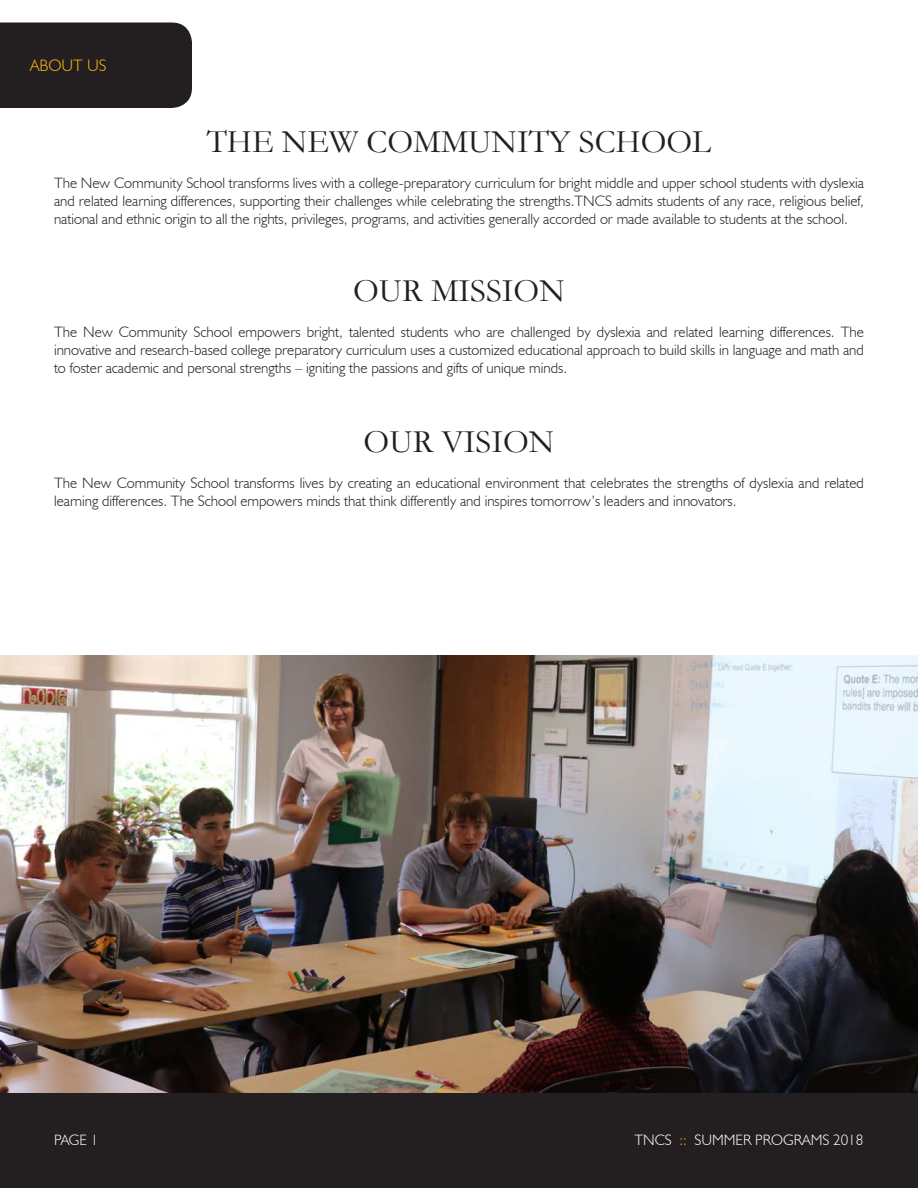
<style>
.page{position:relative;width:918px;height:1188px;background:#fff}
.page>*{position:absolute;margin:0;border:0;box-sizing:border-box;transform-origin:0 0}
.t1{font:33px "Garamond";color:#231f20}
.t2{font:300 16.5px "Humanist 521 BT";color:#fcb814}
.t3{font:300 15px/18px "Humanist 521 BT";color:#231f20;text-align:justify}
.t4{font:300 15px "Humanist 521 BT";color:#fff}
.s1{color:#fcb814}
</style>
<div class="page">
<img style="left:0;top:656px;width:918px;height:438px">
<div style="left:0;top:22px;width:192px;height:86px;background:#231f20"></div>
<div style="left:0;top:1094px;width:918px;height:94px;background:#231f20"></div>
<p class="t2" style="left:30px;top:55px;width:78px">ABOUT US</p>
<p class="t1" style="left:207px;top:122px;width:506px">THE NEW COMMUNITY SCHOOL</p>
<p class="t3" style="left:54px;top:174px;width:811px">The New Community School transforms lives with a college-preparatory curriculum for bright middle and upper school students with dyslexia and related learning differences, supporting their challenges while celebrating the strengths.TNCS admits students of any race, religious belief, national and ethnic origin to all the rights, privileges, programs, and activities generally accorded or made available to students at the school.</p>
<p class="t1" style="left:353px;top:271px;width:213px">OUR MISSION</p>
<p class="t3" style="left:54px;top:323px;width:811px">The New Community School empowers bright, talented students who are challenged by dyslexia and related learning differences. The innovative and research-based college preparatory curriculum uses a customized educational approach to build skills in language and math and to foster academic and personal strengths – igniting the passions and gifts of unique minds.</p>
<p class="t1" style="left:364px;top:422px;width:192px">OUR VISION</p>
<p class="t3" style="left:54px;top:473px;width:811px">The New Community School transforms lives by creating an educational environment that celebrates the strengths of dyslexia and related learning differences. The School empowers minds that think differently and inspires tomorrow’s leaders and innovators.</p>
<p class="t4" style="left:54px;top:1131px;width:46px">PAGE 1</p>
<p class="t4" style="left:634px;top:1131px;width:230px">TNCS <span class="s1">::</span> SUMMER PROGRAMS 2018</p>
</div>
